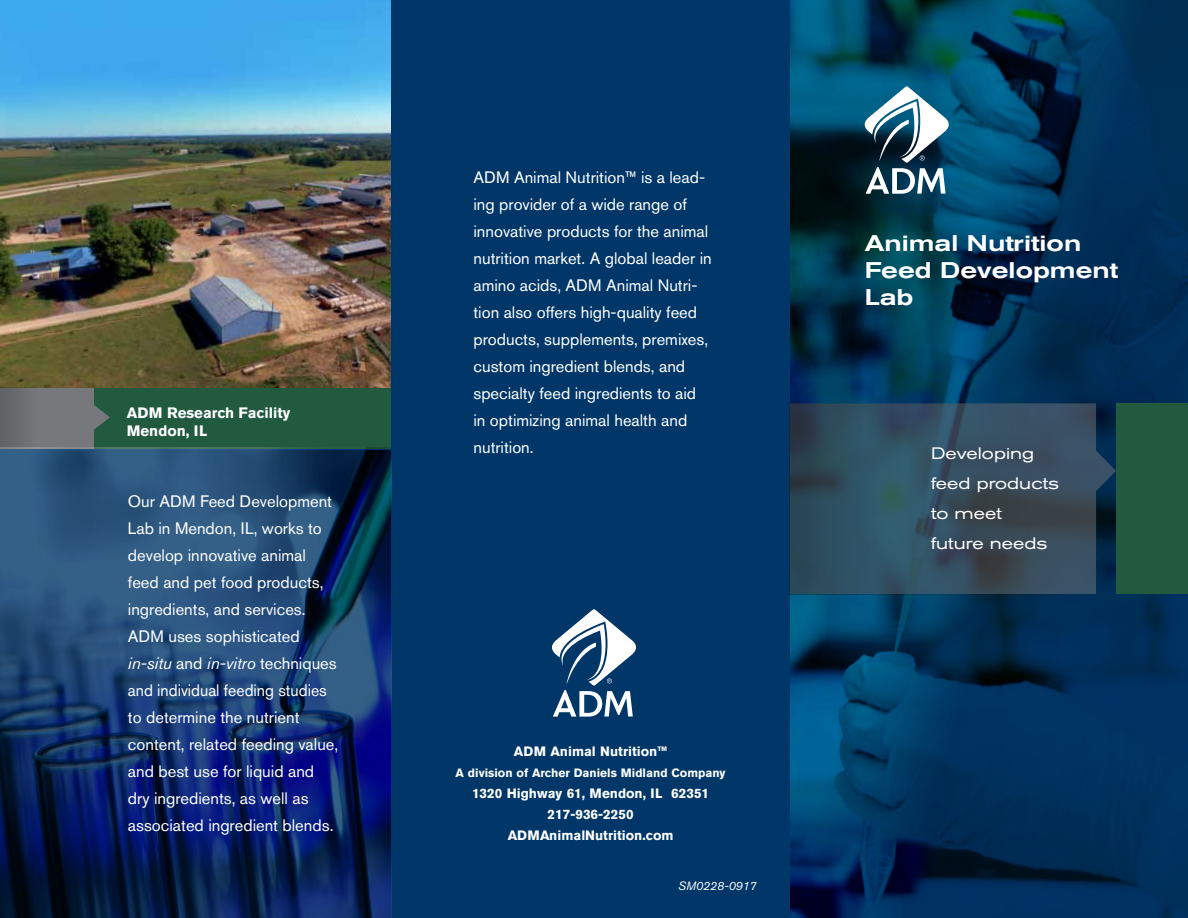
<style>
.page{position:relative;width:1188px;height:918px;background:#fff}
.page>*{position:absolute;margin:0;border:0;box-sizing:border-box;transform-origin:0 0}
.t1{font:500 expanded 22.5px/27px "Akzidenz Grotesk BE";color:#fff}
.t2{font:16.5px/27px "Akzidenz Grotesk BE";color:#fff}
.t3{font:expanded 16.5px/30px "Akzidenz Grotesk BE";color:#fff}
.t4{font:700 15px/18px "Akzidenz Grotesk BE";color:#fff}
.t5{font:700 13.5px/21px "Akzidenz Grotesk BE";color:#fff;text-align:center}
.t6{font:700 12px "Akzidenz Grotesk BE";color:#fff}
.t7{font:italic 12px "Akzidenz Grotesk BE";color:#fff}
.s1{font-style:italic}
</style>
<div class="page">
<img style="left:790px;top:0;width:398px;height:918px">
<div style="left:1116px;top:403px;width:72px;height:191px;background:#225a40"></div>
<img style="left:0;top:0;width:392px;height:388px">
<div style="left:76px;top:388px;width:316px;height:61px;background:#225a40"></div>
<div style="left:0;top:388px;width:94px;height:61px;background:#77787b"></div>
<svg style="left:94px;top:405px;width:16px;height:25px"></svg>
<div style="left:0;top:388px;width:37px;height:61px;background:#6a6b6e"></div>
<div style="left:392px;top:0;width:398px;height:918px;background:#003768"></div>
<svg style="left:865px;top:86px;width:84px;height:108px"></svg>
<svg style="left:552px;top:609px;width:84px;height:108px"></svg>
<img style="left:0;top:448px;width:392px;height:470px">
<svg style="left:790px;top:403px;width:326px;height:191px;background:#2e4458"></svg>
<svg style="left:790px;top:404px;width:241px;height:190px;background:#324d5d"></svg>
<p class="t4" style="left:127px;top:403px;width:165px">ADM Research Facility<br>Mendon, IL</p>
<p class="t2" style="left:128px;top:488px;width:212px">Our ADM Feed Development<br>Lab in Mendon, IL, works to develop innovative animal feed and pet food products, ingredients, and services.<br>ADM uses sophisticated <span class="s1">in-situ</span> and <span class="s1">in-vitro</span> techniques and individual feeding studies to determine the nutrient content, related feeding value, and best use for liquid and dry ingredients, as well as associated ingredient blends.</p>
<p class="t2" style="left:473px;top:164px;width:240px">ADM Animal Nutrition™ is a lead&shy;ing provider of a wide range of innovative products for the animal nutrition market. A global leader in amino acids, ADM Animal Nutri&shy;tion also offers high-quality feed products, supplements, premixes, custom ingredient blends, and specialty feed ingredients to aid in optimizing animal health and nutrition.</p>
<p class="t5" style="left:514px;top:741px;width:155px">ADM Animal Nutrition™</p>
<p class="t6" style="left:456px;top:766px;width:272px">A division of Archer Daniels Midland Company</p>
<p class="t5" style="left:472px;top:783px;width:239px">1320 Highway 61, Mendon, IL 62351<br>217-936-2250<br>ADMAnimalNutrition.com</p>
<p class="t7" style="left:678px;top:878px;width:80px">SM0228-0917</p>
<h1 class="t1" style="left:865px;top:230px;width:255px">Animal Nutrition<br>Feed Development<br>Lab</h1>
<p class="t3" style="left:931px;top:438px;width:130px">Developing feed products to meet<br>future needs</p>
</div>
